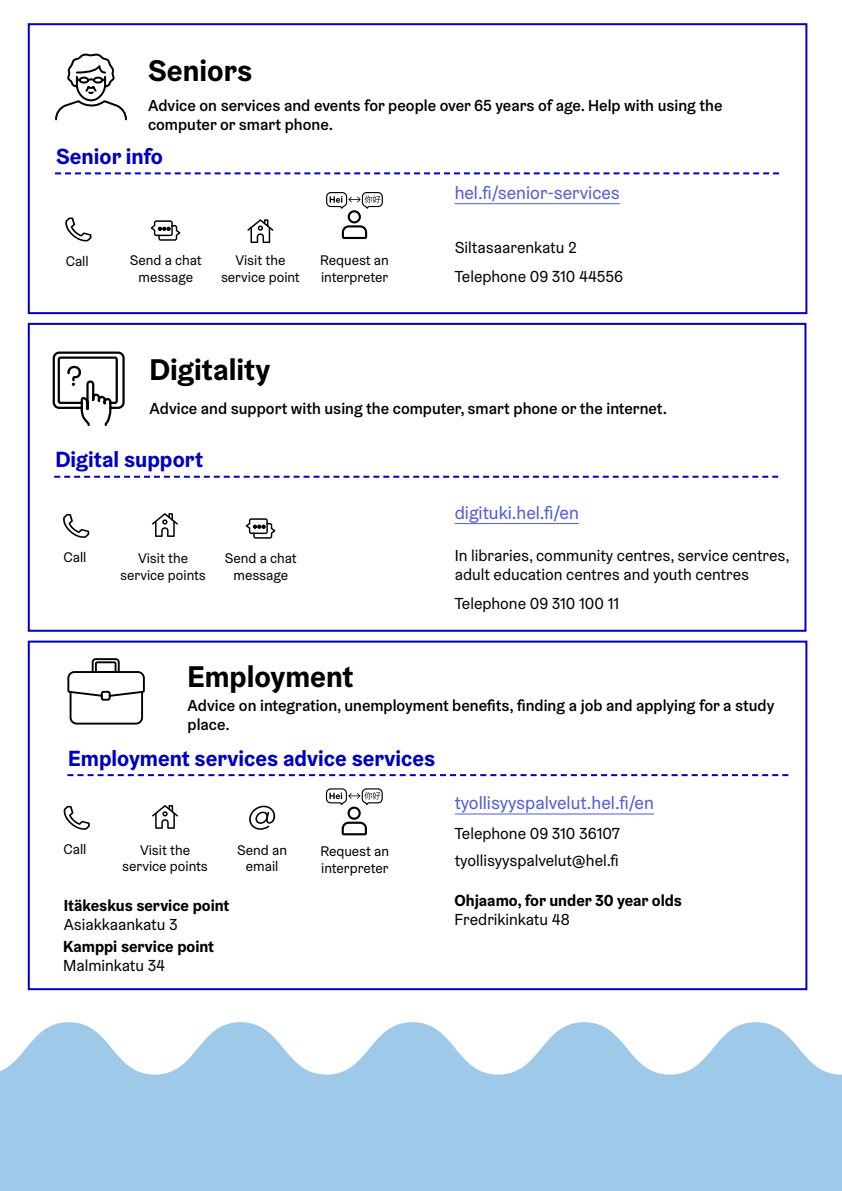
<style>
.page{position:relative;width:842px;height:1191px;background:#fff}
.page>*{position:absolute;margin:0;border:0;box-sizing:border-box;transform-origin:0 0}
.t1{font:700 30px "Helsinki Grotesk";color:#000}
.t2{font:700 22px "Helsinki Grotesk";color:#0000bf}
.t3{font:18px "Helsinki Grotesk";color:#4f5cd6}
.t4{font:500 16px/19.2px "Helsinki Grotesk";color:#000}
.t5{font:16px/19.2px "Helsinki Grotesk";color:#000}
.t6{font:700 16px "Helsinki Grotesk";color:#000}
.t7{font:14px/16.8px "Helsinki Grotesk";color:#000;text-align:center}
</style>
<div class="page">
<svg style="left:52px;top:351px;width:73px;height:75px"></svg>
<svg style="left:55px;top:53px;width:72px;height:68px"></svg>
<hr style="left:455px;top:203px;width:165px;height:1px;background:#4f5cd6">
<hr style="left:455px;top:523px;width:124px;height:1px;background:#4f5cd6">
<svg style="left:63px;top:514px;width:26px;height:24px"></svg>
<svg style="left:152px;top:513px;width:26px;height:24px"></svg>
<svg style="left:65px;top:217px;width:27px;height:24px"></svg>
<svg style="left:151px;top:220px;width:29px;height:21px"></svg>
<svg style="left:55px;top:172px;width:724px;height:2px"></svg>
<svg style="left:54px;top:476px;width:724px;height:2px"></svg>
<div style="left:28px;top:23px;width:779px;height:291px;border:2px solid #0000bf"></div>
<div style="left:28px;top:323px;width:778px;height:309px;border:2px solid #0000bf"></div>
<div style="left:28px;top:640px;width:779px;height:350px;border:2px solid #0000bf"></div>
<hr style="left:455px;top:813px;width:199px;height:1px;background:#4f5cd6">
<svg style="left:67px;top:774px;width:721px;height:2px"></svg>
<svg style="left:63px;top:806px;width:27px;height:23px"></svg>
<svg style="left:152px;top:805px;width:26px;height:23px"></svg>
<svg style="left:249px;top:805px;width:26px;height:24px"></svg>
<svg style="left:67px;top:658px;width:78px;height:67px"></svg>
<svg style="left:325px;top:788px;width:58px;height:47px"></svg>
<svg style="left:0;top:1022px;width:842px;height:169px;fill:#9fc9e9"></svg>
<svg style="left:326px;top:192px;width:57px;height:47px"></svg>
<svg style="left:247px;top:219px;width:26px;height:24px"></svg>
<svg style="left:246px;top:518px;width:29px;height:20px"></svg>
<h1 class="t1" style="left:148px;top:52px;width:106px">Seniors</h1>
<p class="t4" style="left:148px;top:95px;width:576px">Advice on services and events for people over 65 years of age. Help with using the computer or smart phone.</p>
<h2 class="t2" style="left:56px;top:142px;width:108px">Senior info</h2>
<p class="t7" style="left:66px;top:252px;width:25px">Call</p>
<p class="t7" style="left:130px;top:251px;width:74px">Send a chat message</p>
<p class="t7" style="left:221px;top:251px;width:80px">Visit the service point</p>
<p class="t7" style="left:320px;top:251px;width:70px;text-align:left">Request an interpreter</p>
<h1 class="t1" style="left:149px;top:350px;width:122px">Digitality</h1>
<p class="t3" style="left:455px;top:181px;width:167px">hel.fi/senior-services</p>
<p class="t5" style="left:455px;top:238px;width:123px">Siltasaarenkatu 2</p>
<p class="t5" style="left:455px;top:266px;width:170px">Telephone 09 310 44556</p>
<p class="t4" style="left:150px;top:398px;width:519px">Advice and support with using the computer, smart phone or the internet.</p>
<h2 class="t2" style="left:55px;top:445px;width:149px">Digital support</h2>
<p class="t7" style="left:63px;top:549px;width:25px">Call</p>
<p class="t7" style="left:120px;top:549px;width:87px">Visit the service points</p>
<p class="t7" style="left:225px;top:549px;width:74px">Send a chat message</p>
<h1 class="t1" style="left:188px;top:658px;width:167px">Employment</h1>
<p class="t3" style="left:455px;top:501px;width:126px">digituki.hel.fi/en</p>
<p class="t5" style="left:455px;top:545px;width:337px">In libraries, community centres, service centres, adult education centres and youth centres</p>
<p class="t5" style="left:455px;top:593px;width:166px">Telephone 09 310 100 11</p>
<p class="t4" style="left:188px;top:695px;width:588px">Advice on integration, unemployment benefits, finding a job and applying for a study place.</p>
<h2 class="t2" style="left:68px;top:744px;width:369px">Employment services advice services</h2>
<p class="t7" style="left:63px;top:841px;width:25px">Call</p>
<p class="t7" style="left:122px;top:841px;width:87px">Visit the service points</p>
<p class="t7" style="left:237px;top:841px;width:51px">Send an email</p>
<p class="t6" style="left:64px;top:894px;width:167px">Itäkeskus service point</p>
<p class="t5" style="left:64px;top:914px;width:115px">Asiakkaankatu 3</p>
<p class="t6" style="left:63px;top:936px;width:152px">Kamppi service point</p>
<p class="t5" style="left:63px;top:956px;width:104px">Malminkatu 34</p>
<p class="t7" style="left:320px;top:843px;width:70px;text-align:left">Request an interpreter</p>
<p class="t3" style="left:455px;top:791px;width:201px">tyollisyyspalvelut.hel.fi/en</p>
<p class="t5" style="left:455px;top:819px;width:167px;line-height:27.2px">Telephone 09 310 36107 tyollisyyspalvelut@hel.fi</p>
<p class="t6" style="left:454px;top:890px;width:229px">Ohjaamo, for under 30 year olds</p>
<p class="t5" style="left:454px;top:909px;width:117px">Fredrikinkatu 48</p>
</div>
